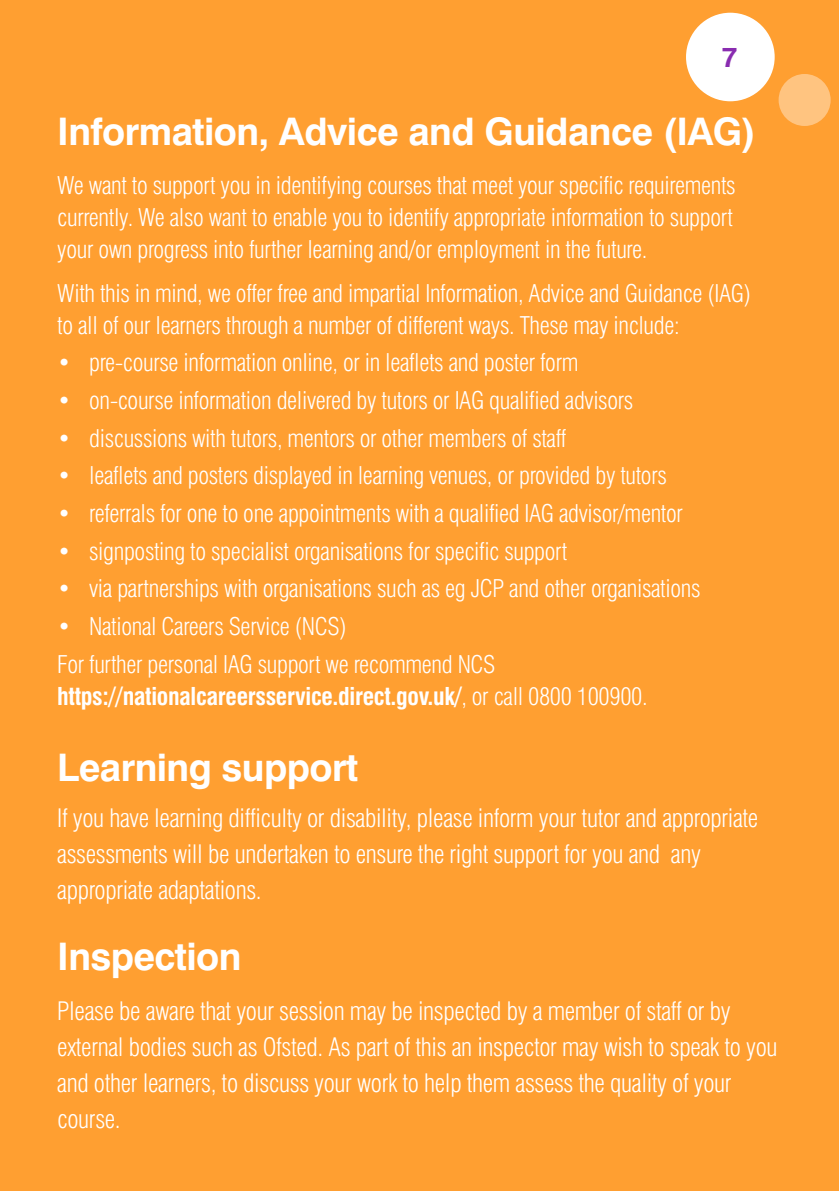
<style>
.page{position:relative;width:840px;height:1191px;background:#fff}
.page>*{position:absolute;margin:0;border:0;box-sizing:border-box;transform-origin:0 0}
.t1{font:700 38px "Swiss 721 BT";letter-spacing:-.015em;color:#fff}
.t2{font:700 28px "Swiss 721 BT";color:#892cb0}
.t3{font:300 condensed 25px/36px "Swiss 721 BT";letter-spacing:-.015em;color:#fff}
.t4{font:300 condensed 24px/32px "Swiss 721 BT";letter-spacing:-.015em;color:#fff}
.t5{font:700 condensed 24px "Swiss 721 BT";letter-spacing:-.015em;color:#fff}
.s1{font-weight:300}
</style>
<div class="page">
<div style="left:1px;top:0;width:837px;height:1191px;background:#ff9f31"></div>
<div style="left:685px;top:13px;width:89px;height:88px;background:#fff;border-radius:50%"></div>
<div style="left:778px;top:74px;width:52px;height:52px;background:#ffc480;border-radius:50%"></div>
<p class="t2" style="left:721px;top:47px;width:17px">7</p>
<h1 class="t1" style="left:57px;top:118px;width:699px">Information, Advice and Guidance (IAG)</h1>
<p class="t4" style="left:57px;top:171px;width:679px;text-align:justify">We want to support you in identifying courses that meet your specific requirements currently. We also want to enable you to identify appropriate information to support your own progress into further learning and/or employment in the future.</p>
<p class="t4" style="left:57px;top:279px;width:695px">With this in mind, we offer free and impartial Information, Advice and Guidance (IAG) to all of our learners through a number of different ways. These may include:</p>
<p class="t4" style="left:57px;top:348px;width:522px">• pre-course information online, or in leaflets and poster form</p>
<p class="t4" style="left:57px;top:386px;width:577px">• on-course information delivered by tutors or IAG qualified advisors</p>
<p class="t4" style="left:57px;top:424px;width:510px">• discussions with tutors, mentors or other members of staff</p>
<p class="t4" style="left:57px;top:461px;width:610px">• leaflets and posters displayed in learning venues, or provided by tutors</p>
<p class="t4" style="left:57px;top:499px;width:626px">• referrals for one to one appointments with a qualified IAG advisor/mentor</p>
<p class="t4" style="left:57px;top:537px;width:511px">• signposting to specialist organisations for specific support</p>
<p class="t4" style="left:57px;top:574px;width:644px">• via partnerships with organisations such as eg JCP and other organisations</p>
<p class="t4" style="left:57px;top:609px;width:439px;line-height:37.6px">• National Careers Service (NCS)<br>For further personal IAG support we recommend NCS</p>
<p class="t5" style="left:57px;top:686px;width:591px">https://nationalcareersservice.direct.gov.uk/<span class="s1">, or call 0800 100900.</span></p>
<h1 class="t1" style="left:57px;top:753px;width:302px">Learning support</h1>
<p class="t3" style="left:57px;top:801px;width:702px">If you have learning difficulty or disability, please inform your tutor and appropriate assessments will be undertaken to ensure the right support for you and any appropriate adaptations.</p>
<h1 class="t1" style="left:57px;top:943px;width:186px">Inspection</h1>
<p class="t3" style="left:57px;top:995px;width:721px">Please be aware that your session may be inspected by a member of staff or by external bodies such as Ofsted. As part of this an inspector may wish to speak to you and other learners, to discuss your work to help them assess the quality of your course.</p>
</div>
